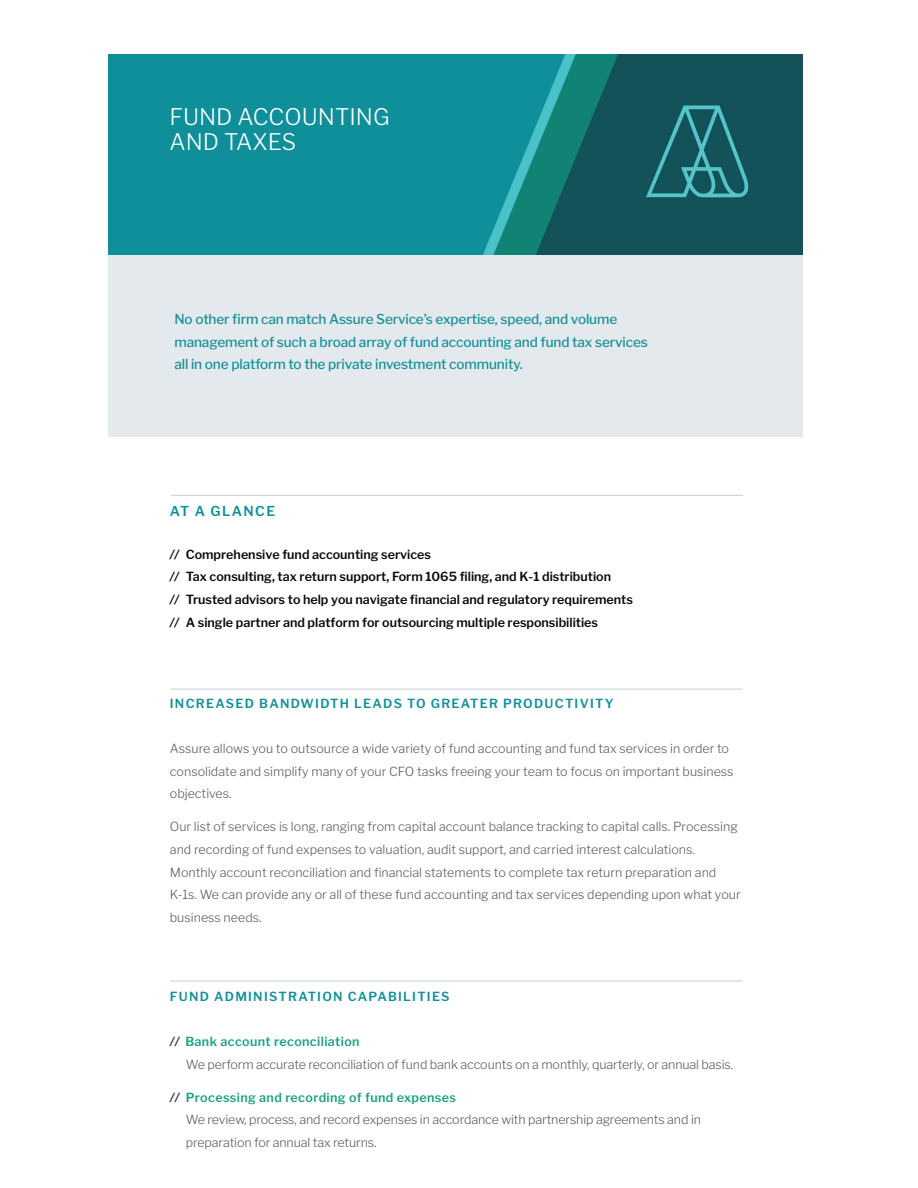
<style>
.page{position:relative;width:918px;height:1188px;background:#fff}
.page>*{position:absolute;margin:0;border:0;box-sizing:border-box;transform-origin:0 0}
.t1{font:300 22.65px/24.9px "Libre Franklin";color:#fff}
.t2{font:500 13.65px/22.6px "Libre Franklin";letter-spacing:-.01em;color:#138f99}
.t3{font:600 13.65px "Libre Franklin";letter-spacing:.1em;color:#138f99}
.t4{font:300 12.45px/22.6px "Libre Franklin";color:#5d5e5f}
.t5{font:600 12.45px/22.6px "Libre Franklin";color:#08080d}
.t6{font:600 12.45px "Libre Franklin";letter-spacing:.1em;color:#138f99}
.s1{font-style:italic}
.s2{font-weight:800;font-style:italic;color:#4e4f50}
.s3{font-weight:600;color:#1aa180}
</style>
<div class="page">
<img style="left:108px;top:54px;width:695px;height:201px">
<hr style="left:170px;top:981px;width:572px;height:1px;background:#c5ced3">
<hr style="left:170px;top:689px;width:572px;height:1px;background:#c5ced3">
<hr style="left:171px;top:495px;width:572px;height:1px;background:#c5ced3">
<div style="left:108px;top:255px;width:695px;height:181px;background:#e3e9ec"></div>
<h1 class="t1" style="left:170px;top:104px;width:222px">FUND ACCOUNTING<br>AND TAXES</h1>
<p class="t2" style="left:174px;top:308px;width:475px">No other firm can match Assure Service’s expertise, speed, and volume management of such a broad array of fund accounting and fund tax services all in one platform to the private investment community.</p>
<p class="t3" style="left:170px;top:503px;width:107px">AT A GLANCE</p>
<p class="t5" style="left:170px;top:543px;width:465px"><span class="s1">//</span> Comprehensive fund accounting services<br><span class="s1">//</span> Tax consulting, tax return support, Form 1065 filing, and K-1 distribution<br><span class="s1">//</span> Trusted advisors to help you navigate financial and regulatory requirements <span class="s1">//</span> A single partner and platform for outsourcing multiple responsibilities</p>
<p class="t6" style="left:170px;top:696px;width:445px">INCREASED BANDWIDTH LEADS TO GREATER PRODUCTIVITY</p>
<p class="t4" style="left:170px;top:737px;width:565px">Assure allows you to outsource a wide variety of fund accounting and fund tax services in order to consolidate and simplify many of your CFO tasks freeing your team to focus on important business objectives.</p>
<p class="t4" style="left:170px;top:816px;width:572px">Our list of services is long, ranging from capital account balance tracking to capital calls. Processing and recording of fund expenses to valuation, audit support, and carried interest calculations.<br>Monthly account reconciliation and financial statements to complete tax return preparation and K-1s. We can provide any or all of these fund accounting and tax services depending upon what your business needs.</p>
<p class="t6" style="left:170px;top:989px;width:281px">FUND ADMINISTRATION CAPABILITIES</p>
<p class="t4" style="left:186px;top:1030px;width:549px;text-indent:-16px"><span class="s2">//</span> <span class="s3">Bank account reconciliation<br></span>We perform accurate reconciliation of fund bank accounts on a monthly, quarterly, or annual basis.</p>
<p class="t4" style="left:186px;top:1086px;width:517px;text-indent:-16px"><span class="s2">//</span> <span class="s3">Processing and recording of fund expenses<br></span>We review, process, and record expenses in accordance with partnership agreements and in preparation for annual tax returns.</p>
</div>
